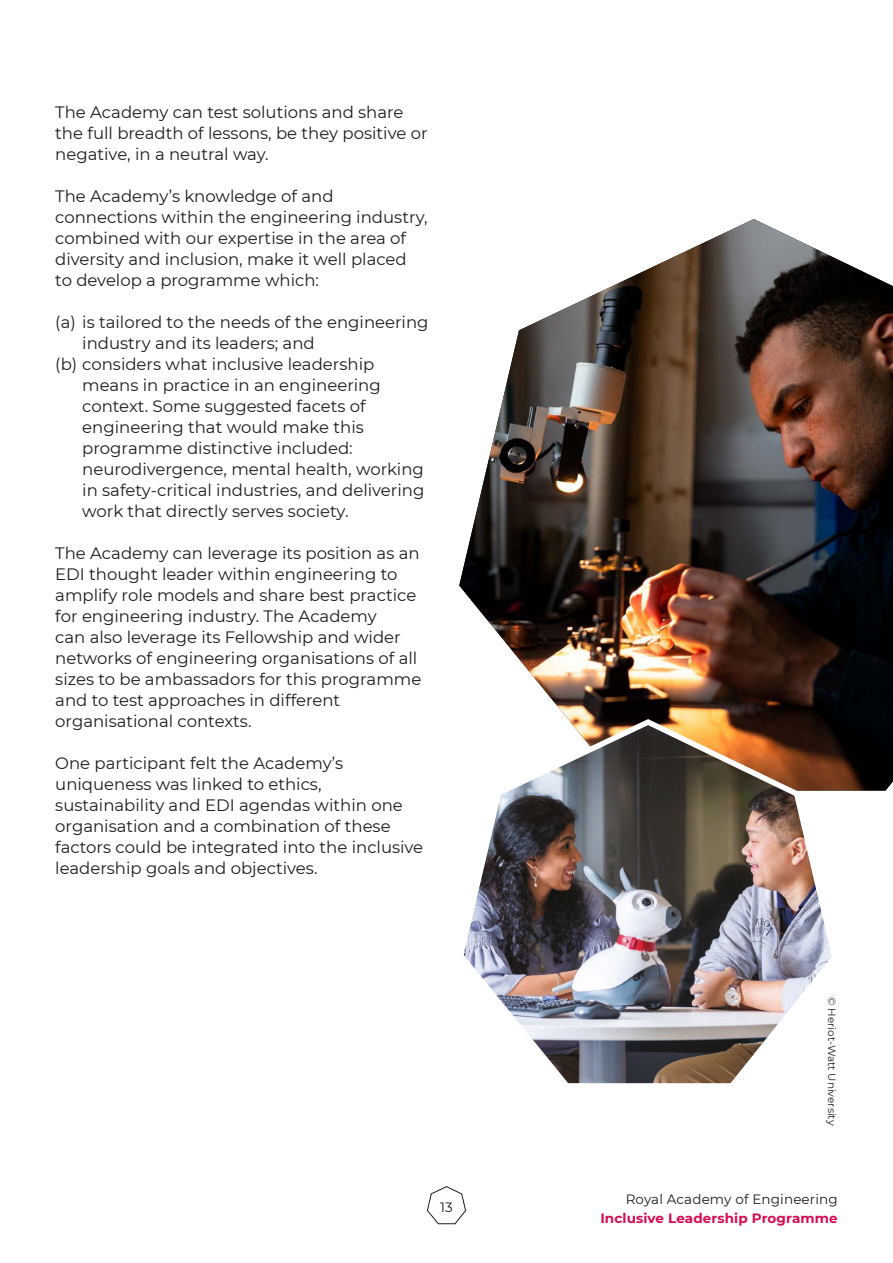
<style>
.page{position:relative;width:893px;height:1263px;background:#fff}
.page>*{position:absolute;margin:0;border:0;box-sizing:border-box;transform-origin:0 0}
.t1{font:16.5px/21px "Montserrat";color:#1d1d1b}
.t2{font:700 13.5px "Montserrat";letter-spacing:.01em;color:#d50b53}
.t3{font:13.5px "Montserrat";letter-spacing:.01em;color:#1d1d1b}
.t4{font:10.5px "Montserrat";color:#1d1d1b}
</style>
<div class="page">
<svg style="left:427px;top:1186px;width:39px;height:38px"></svg>
<img style="left:459px;top:219px;width:434px;height:571px">
<img style="left:459px;top:715px;width:382px;height:369px">
<p class="t1" style="left:55px;top:101px;width:374px">The Academy can test solutions and share the full breadth of lessons, be they positive or negative, in a neutral way.</p>
<p class="t1" style="left:55px;top:185px;width:374px">The Academy’s knowledge of and connections within the engineering industry, combined with our expertise in the area of diversity and inclusion, make it well placed<br>to develop a programme which:</p>
<p class="t1" style="left:55px;top:311px;width:375px">(a) is tailored to the needs of the engineering</p>
<p class="t1" style="left:82px;top:332px;width:234px">industry and its leaders; and</p>
<p class="t1" style="left:55px;top:353px;width:321px">(b) considers what inclusive leadership</p>
<p class="t1" style="left:82px;top:374px;width:300px">means in practice in an engineering</p>
<p class="t1" style="left:82px;top:395px;width:285px">context. Some suggested facets of</p>
<p class="t1" style="left:82px;top:416px;width:283px">engineering that would make this</p>
<p class="t1" style="left:82px;top:437px;width:272px">programme distinctive included:</p>
<p class="t1" style="left:82px;top:458px;width:343px">neurodivergence, mental health, working</p>
<p class="t1" style="left:82px;top:479px;width:344px">in safety-critical industries, and delivering</p>
<p class="t1" style="left:82px;top:500px;width:268px">work that directly serves society.</p>
<p class="t1" style="left:55px;top:542px;width:368px">The Academy can leverage its position as an EDI thought leader within engineering to amplify role models and share best practice for engineering industry. The Academy<br>can also leverage its Fellowship and wider networks of engineering organisations of all sizes to be ambassadors for this programme and to test approaches in different organisational contexts.</p>
<p class="t1" style="left:55px;top:752px;width:369px">One participant felt the Academy’s uniqueness was linked to ethics, sustainability and EDI agendas within one organisation and a combination of these factors could be integrated into the inclusive leadership goals and objectives.</p>
<p class="t3" style="left:440px;top:1198px;width:14px">13</p>
<p class="t4" style="left:839px;top:997px;width:130px;rotate:90deg">© Heriot-Watt University</p>
<p class="t3" style="left:626px;top:1190px;width:213px">Royal Academy of Engineering</p>
<p class="t2" style="left:600px;top:1209px;width:239px">Inclusive Leadership Programme</p>
</div>
